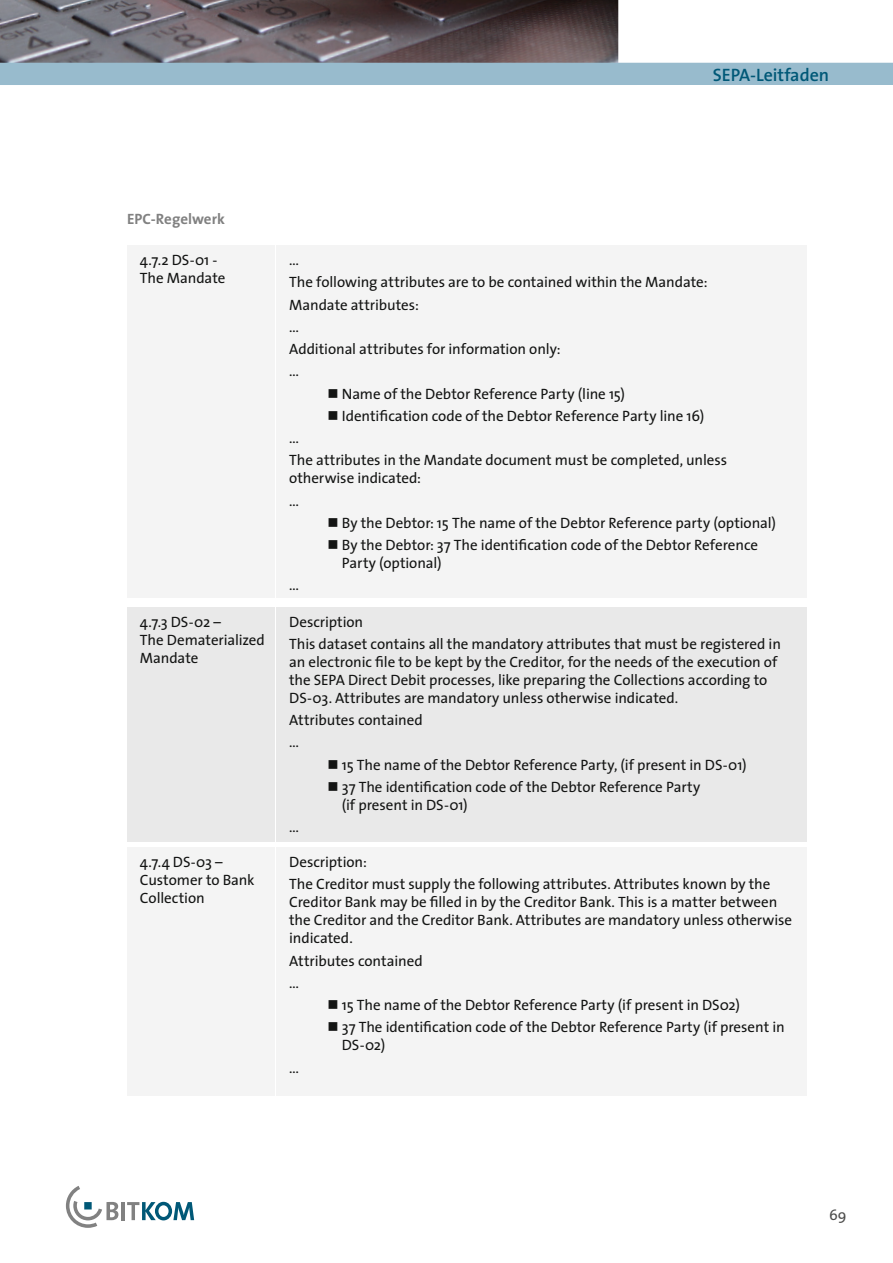
<style>
.page{position:relative;width:893px;height:1263px;background:#fff}
.page>*{position:absolute;margin:0;border:0;box-sizing:border-box;transform-origin:0 0}
.t1{font:600 18px "The Sans";color:#005877}
.t2{font:15px/18px "The Sans";letter-spacing:-.005em;color:#131413}
.t3{font:700 15px "The Sans";color:#818181}
.t4{font:15px "The Sans";color:#4d4d4c}
</style>
<div class="page">
<img style="left:0;top:0;width:618px;height:63px">
<div style="left:0;top:63px;width:893px;height:22px;background:#98bbcd"></div>
<svg style="left:66px;top:1186px;width:52px;height:42px"></svg>
<hr style="left:121px;top:1202px;width:4px;height:18px;background:#818181">
<div style="left:84px;top:1202px;width:8px;height:7px;background:#005877"></div>
<svg style="left:127px;top:1202px;width:67px;height:18px"></svg>
<div style="left:127px;top:245px;width:147px;height:353px;background:#f4f4f4"></div>
<div style="left:127px;top:607px;width:147px;height:235px;background:#e9e9e9"></div>
<div style="left:127px;top:847px;width:147px;height:249px;background:#f4f4f4"></div>
<div style="left:276px;top:245px;width:531px;height:353px;background:#f4f4f4"></div>
<div style="left:276px;top:607px;width:531px;height:235px;background:#e9e9e9"></div>
<div style="left:276px;top:847px;width:531px;height:249px;background:#f4f4f4"></div>
<p class="t1" style="left:713px;top:63px;width:118px">SEPA-Leitfaden</p>
<p class="t3" style="left:127px;top:209px;width:99px">EPC-Regelwerk</p>
<p class="t2" style="left:140px;top:251px;width:87px">4.7.2 DS-01 -<br>The Mandate</p>
<p class="t2" style="left:140px;top:613px;width:127px">4.7.3 DS-02 –<br>The Dematerialized<br>Mandate</p>
<p class="t2" style="left:140px;top:853px;width:116px">4.7.4 DS-03 –<br>Customer to Bank<br>Collection</p>
<p class="t2" style="left:289px;top:249px;width:420px;line-height:22.2px">…<br>The following attributes are to be contained within the Mandate:<br>Mandate attributes:<br>…<br>Additional attributes for information only:<br>…</p>
<p class="t2" style="left:289px;top:385px;width:337px">■ Name of the Debtor Reference Party (line 15)</p>
<p class="t2" style="left:289px;top:405px;width:439px;line-height:22.2px">■ Identification code of the Debtor Reference Party line 16)<br>…<br>The attributes in the Mandate document must be completed, unless</p>
<p class="t2" style="left:289px;top:467px;width:133px;line-height:22.2px">otherwise indicated: …</p>
<p class="t2" style="left:289px;top:514px;width:488px">■ By the Debtor: 15 The name of the Debtor Reference party (optional)</p>
<p class="t2" style="left:342px;top:536px;width:418px;text-indent:-53px">■ By the Debtor: 37 The identification code of the Debtor Reference<br>Party (optional)</p>
<p class="t2" style="left:289px;top:576px;width:11px">…</p>
<p class="t2" style="left:289px;top:611px;width:493px;line-height:22.2px">Description<br>This dataset contains all the mandatory attributes that must be registered in</p>
<p class="t2" style="left:289px;top:653px;width:490px">an electronic file to be kept by the Creditor, for the needs of the execution of the SEPA Direct Debit processes, like preparing the Collections according to<br>DS-03. Attributes are mandatory unless otherwise indicated.</p>
<p class="t2" style="left:289px;top:709px;width:135px;line-height:22.2px">Attributes contained …</p>
<p class="t2" style="left:289px;top:756px;width:459px">■ 15 The name of the Debtor Reference Party, (if present in DS-01)</p>
<p class="t2" style="left:342px;top:778px;width:360px;text-indent:-53px">■ 37 The identification code of the Debtor Reference Party (if present in DS-01)</p>
<p class="t2" style="left:289px;top:818px;width:11px">…</p>
<p class="t2" style="left:289px;top:851px;width:483px;line-height:22.2px">Description:<br>The Creditor must supply the following attributes. Attributes known by the</p>
<p class="t2" style="left:289px;top:893px;width:504px">Creditor Bank may be filled in by the Creditor Bank. This is a matter between the Creditor and the Creditor Bank. Attributes are mandatory unless otherwise indicated.</p>
<p class="t2" style="left:289px;top:949px;width:135px;line-height:22.2px">Attributes contained …</p>
<p class="t2" style="left:289px;top:996px;width:452px">■ 15 The name of the Debtor Reference Party (if present in DS02)</p>
<p class="t2" style="left:342px;top:1018px;width:444px;text-indent:-53px">■ 37 The identification code of the Debtor Reference Party (if present in<br>DS-02)</p>
<p class="t2" style="left:289px;top:1059px;width:11px">…</p>
<p class="t4" style="left:829px;top:1205px;width:19px">69</p>
</div>
